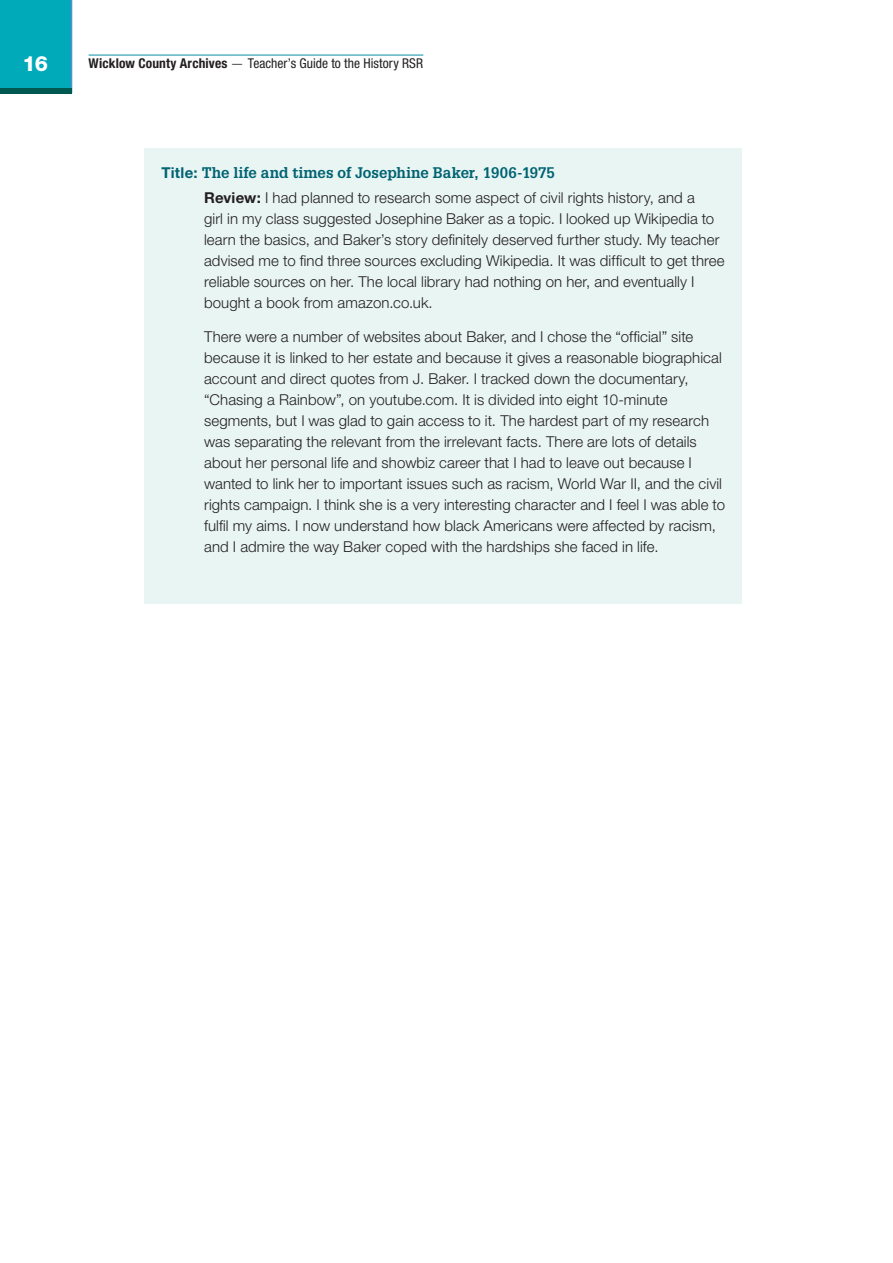
<style>
.page{position:relative;width:893px;height:1263px;background:#fff}
.page>*{position:absolute;margin:0;border:0;box-sizing:border-box;transform-origin:0 0}
.t1{font:800 21px "Helvetica Neue";color:#fff}
.t2{font:300 15px/21px "Helvetica Neue";letter-spacing:.005em;color:#231f20}
.t3{font:700 15px "Glypha";color:#006372}
.t4{font:condensed 13.5px "Helvetica Neue";letter-spacing:.005em;color:#231f20}
.s1{font-weight:700}
.s2{font-weight:300;font-stretch:normal}
.s3{font-family:"Helvetica Neue"}
</style>
<div class="page">
<hr style="left:89px;top:55px;width:334px;height:1px;background:#1692a8">
<div style="left:0;top:0;width:72px;height:88px;background:#00aab8"></div>
<div style="left:0;top:88px;width:72px;height:6px;background:#005951"></div>
<div style="left:145px;top:149px;width:597px;height:455px;background:#e9f5f3"></div>
<h1 class="t1" style="left:23px;top:51px;width:27px">16</h1>
<p class="t4" style="left:89px;top:56px;width:336px"><span class="s1">Wicklow County Archives</span> <span class="s2">—</span> Teacher’s Guide to the History RSR</p>
<p class="t3" style="left:162px;top:163px;width:395px"><span class="s3">Title:</span> The life and times of Josephine Baker, 1906-1975</p>
<p class="t2" style="left:204px;top:187px;width:522px"><span class="s1">Review:</span> I had planned to research some aspect of civil rights history, and a<br>girl in my class suggested Josephine Baker as a topic. I looked up Wikipedia to learn the basics, and Baker’s story definitely deserved further study. My teacher advised me to find three sources excluding Wikipedia. It was difficult to get three reliable sources on her. The local library had nothing on her, and eventually I bought a book from amazon.co.uk.</p>
<p class="t2" style="left:204px;top:326px;width:522px">There were a number of websites about Baker, and I chose the “official” site because it is linked to her estate and because it gives a reasonable biographical account and direct quotes from J. Baker. I tracked down the documentary, “Chasing a Rainbow”, on youtube.com. It is divided into eight 10-minute segments, but I was glad to gain access to it. The hardest part of my research was separating the relevant from the irrelevant facts. There are lots of details about her personal life and showbiz career that I had to leave out because I wanted to link her to important issues such as racism, World War II, and the civil rights campaign. I think she is a very interesting character and I feel I was able to fulfil my aims. I now understand how black Americans were affected by racism, and I admire the way Baker coped with the hardships she faced in life.</p>
</div>
